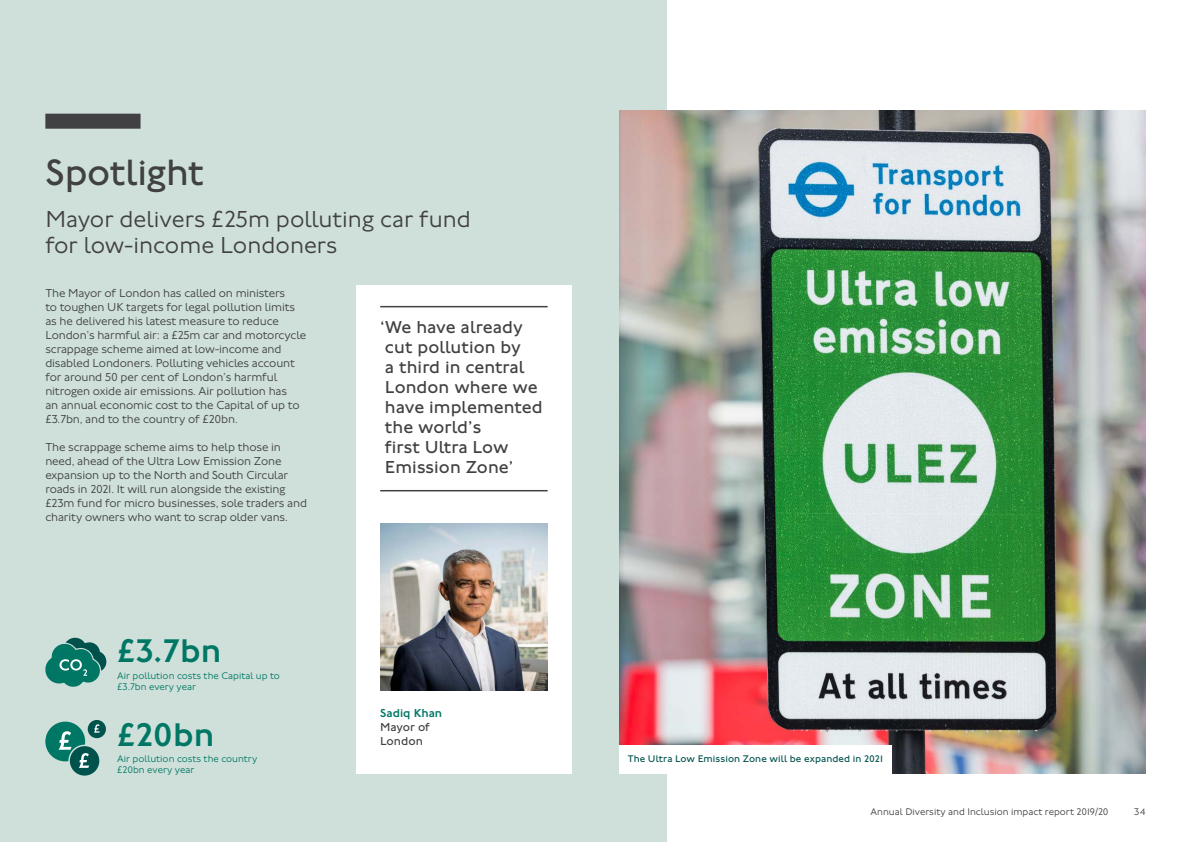
<style>
.page{position:relative;width:1191px;height:842px;background:#fff}
.page>*{position:absolute;margin:0;border:0;box-sizing:border-box;transform-origin:0 0}
.Major_Heading_38_38_Black_90_2column_H2{font:38px "Johnston 100";letter-spacing:-.01em;color:#414042}
.Infographic_Figure_Green_34_36_P{font:500 34px "Johnston 100";letter-spacing:.005em;color:#007765}
.Minor_Heading_24_26_Black_90_P{font:300 24px/26px "Johnston 100";color:#414042}
.t1{font:18px/20px "Johnston 100";letter-spacing:.005em;color:#414042}
.Body_12_14_P{font:300 12px/14px "Johnston 100";letter-spacing:-.01em;color:#414042}
.Signature_JobTitle_12_14_P{font:12px/14px "Johnston 100";color:#414042}
.Signature_Name_12_14_P{font:500 12px "Johnston 100";color:#007765}
.Infographic_Explanation_10_11_P{font:300 10px/11px "Johnston 100";color:#007765}
.t2{font:300 10px "Johnston 100";color:#414042}
.PictureCaption_10_12_P{font:10px "Johnston 100";letter-spacing:.01em;color:#00524d}
</style>
<div class="page">
<div style="left:0;top:0;width:667px;height:842px;background:#cee0d9"></div>
<div style="left:356px;top:285px;width:215px;height:488px;background:#fff"></div>
<div style="left:45px;top:114px;width:95px;height:15px;background:#414042"></div>
<hr style="left:380px;top:306px;width:167px;height:1px;background:#414042">
<hr style="left:380px;top:490px;width:167px;height:1px;background:#414042">
<img style="left:380px;top:523px;width:167px;height:168px">
<img style="left:619px;top:111px;width:526px;height:662px">
<div style="left:619px;top:745px;width:272px;height:29px;background:#fff"></div>
<svg style="left:45px;top:638px;width:61px;height:49px"></svg>
<div style="left:70px;top:746px;width:29px;height:30px;background:#00524d;border-radius:50%"></div>
<div style="left:88px;top:720px;width:18px;height:18px;background:#00524d;border-radius:50%"></div>
<svg style="left:45px;top:722px;width:55px;height:46px"></svg>
<h2 class="Major_Heading_38_38_Black_90_2column_H2" style="left:45px;top:152px;width:160px">Spotlight</h2>
<p class="Minor_Heading_24_26_Black_90_P" style="left:45px;top:207px;width:427px">Mayor delivers £25m polluting car fund for low-income Londoners</p>
<p class="Body_12_14_P" style="left:45px;top:287px;width:262px">The Mayor of London has called on ministers<br>to toughen UK targets for legal pollution limits as he delivered his latest measure to reduce London’s harmful air: a £25m car and motorcycle scrappage scheme aimed at low-income and disabled Londoners. Polluting vehicles account for around 50 per cent of London’s harmful nitrogen oxide air emissions. Air pollution has<br>an annual economic cost to the Capital of up to £3.7bn, and to the country of £20bn.</p>
<p class="Body_12_14_P" style="left:45px;top:441px;width:263px">The scrappage scheme aims to help those in need, ahead of the Ultra Low Emission Zone expansion up to the North and South Circular roads in 2021. It will run alongside the existing £23m fund for micro businesses, sole traders and charity owners who want to scrap older vans.</p>
<h3 class="t1" style="left:380px;top:317px;width:164px">‘We have already cut pollution by<br>a third in central<br>London where we have implemented the world’s<br>first Ultra Low<br>Emission Zone’</h3>
<p class="Infographic_Figure_Green_34_36_P" style="left:117px;top:632px;width:106px">£3.7bn</p>
<p class="Infographic_Explanation_10_11_P" style="left:117px;top:670px;width:164px">Air pollution costs the Capital up to £3.7bn every year</p>
<p class="Infographic_Figure_Green_34_36_P" style="left:117px;top:716px;width:99px">£20bn</p>
<p class="Infographic_Explanation_10_11_P" style="left:117px;top:754px;width:141px">Air pollution costs the country £20bn every year</p>
<p class="Signature_Name_12_14_P" style="left:380px;top:707px;width:64px">Sadiq Khan</p>
<p class="Signature_JobTitle_12_14_P" style="left:380px;top:721px;width:51px">Mayor of<br>London</p>
<p class="PictureCaption_10_12_P" style="left:628px;top:753px;width:257px">The Ultra Low Emission Zone will be expanded in 2021</p>
<p class="t2" style="left:870px;top:807px;width:239px">Annual Diversity and Inclusion impact report 2019/20</p>
<p class="t2" style="left:1134px;top:807px;width:13px">34</p>
</div>
